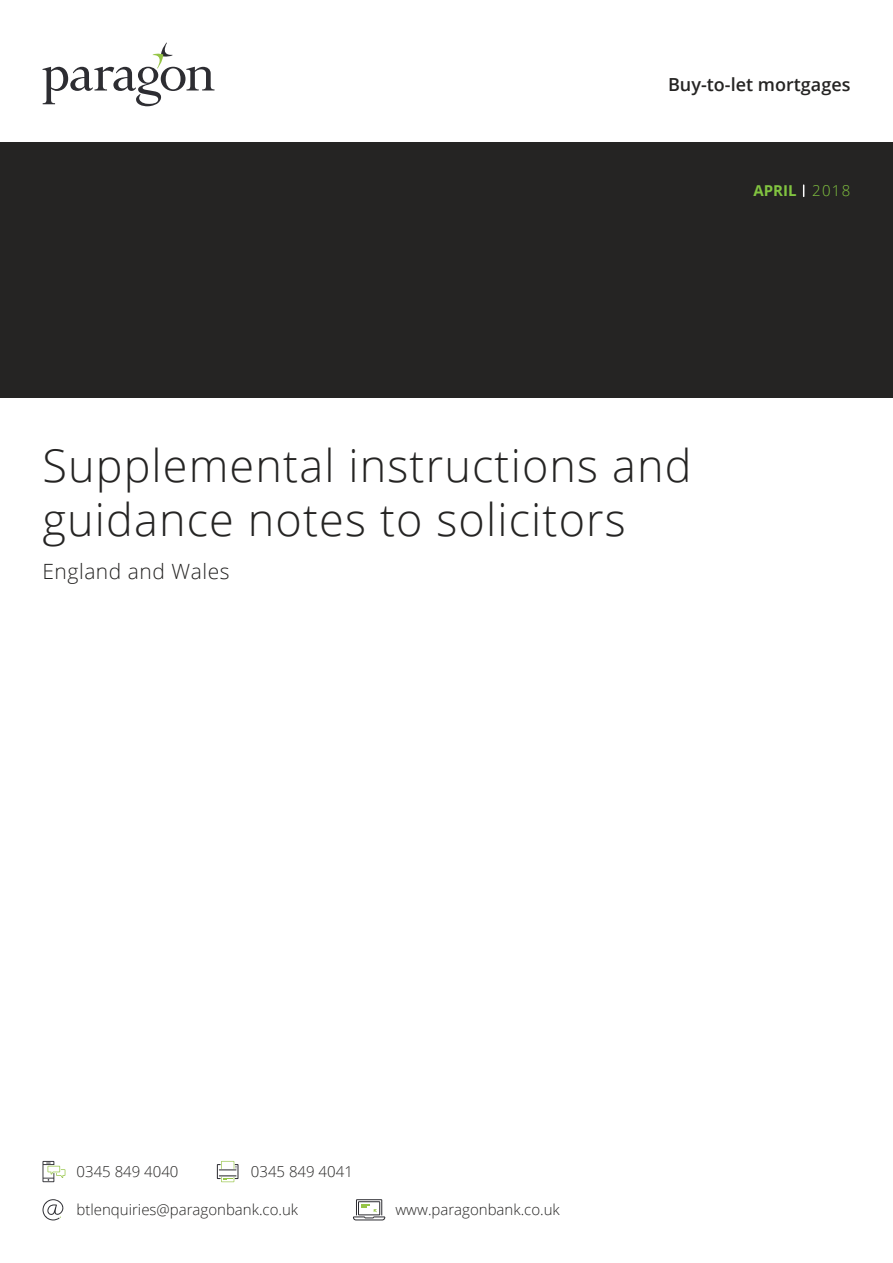
<style>
.page{position:relative;width:893px;height:1263px;background:#fff}
.page>*{position:absolute;margin:0;border:0;box-sizing:border-box;transform-origin:0 0}
.t1{font:300 45px/54px "Open Sans";letter-spacing:.025em;color:#252423}
.t2{font:300 21px "Open Sans";letter-spacing:.025em;color:#252423}
.t3{font:600 18px "Open Sans";color:#252423}
.t4{font:300 15px "Open Sans";color:#252423}
.t5{font:700 15px "Open Sans";color:#81c340}
.s1{font-weight:300}
</style>
<div class="page">
<svg style="left:43px;top:43px;width:171px;height:63px"></svg>
<div style="left:0;top:143px;width:893px;height:255px;background:#252423"></div>
<svg style="left:43px;top:1161px;width:22px;height:21px"></svg>
<svg style="left:217px;top:1161px;width:21px;height:21px"></svg>
<svg style="left:43px;top:1199px;width:20px;height:21px"></svg>
<svg style="left:353px;top:1199px;width:32px;height:21px"></svg>
<p class="t3" style="left:668px;top:73px;width:184px">Buy-to-let mortgages</p>
<p class="t5" style="left:753px;top:180px;width:99px">APRIL <span class="s1">2018</span></p>
<h1 class="t1" style="left:43px;top:438px;width:650px">Supplemental instructions and guidance notes to solicitors</h1>
<h2 class="t2" style="left:43px;top:557px;width:188px">England and Wales</h2>
<p class="t4" style="left:77px;top:1161px;width:104px">0345 849 4040</p>
<p class="t4" style="left:251px;top:1161px;width:104px">0345 849 4041</p>
<p class="t4" style="left:77px;top:1199px;width:223px">btlenquiries@paragonbank.co.uk</p>
<p class="t4" style="left:395px;top:1199px;width:166px">www.paragonbank.co.uk</p>
</div>
